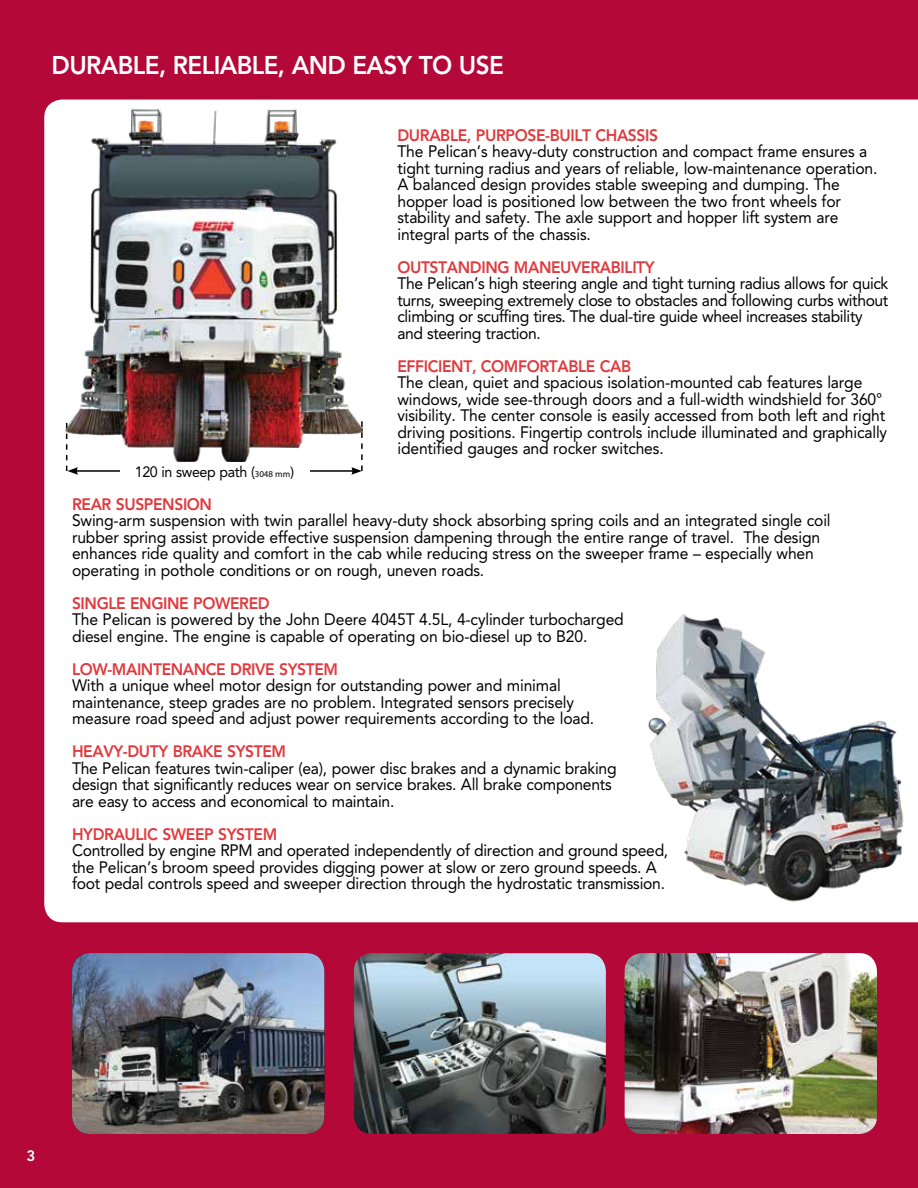
<style>
.page{position:relative;width:918px;height:1188px;background:#b30838}
.page>*{position:absolute;margin:0;border:0;box-sizing:border-box;transform-origin:0 0}
.t1{font:800 25.5px "Avenir LT Std";letter-spacing:-.025em;color:#fff;scale:.95 1}
.t2{font:16.5px/16.5px "Avenir LT Std";letter-spacing:-.01em;color:#000;scale:.95 1}
.t3{font:800 16.5px "Avenir LT Std";letter-spacing:-.025em;color:#e03a3e;scale:.95 1}
.t4{font:15px "Avenir LT Std";letter-spacing:-.025em;color:#000;scale:.95 1}
.t5{font:800 15px "Avenir LT Std";color:#fff}
.s1{font-family:"Myriad";font-size:9px}
.s2{font-family:"Myriad"}
</style>
<div class="page">
<div style="left:44px;top:100px;width:874px;height:822px;background:#fff"></div>
<img style="left:66px;top:109px;width:297px;height:352px">
<hr style="left:76px;top:470px;width:278px;height:2px;background:#000">
<svg style="left:66px;top:423px;width:12px;height:52px"></svg>
<div style="left:120px;top:465px;width:189px;height:12px;background:#fff"></div>
<svg style="left:351px;top:421px;width:12px;height:54px"></svg>
<img style="left:625px;top:953px;width:252px;height:181px">
<img style="left:354px;top:953px;width:252px;height:181px">
<img style="left:626px;top:608px;width:287px;height:300px">
<img style="left:72px;top:953px;width:252px;height:181px">
<h1 class="t1" style="left:52px;top:50px;width:478px">DURABLE, RELIABLE, AND EASY TO USE</h1>
<p class="t4" style="left:135px;top:463px;width:170px">120 in sweep path (<span class="s1">3048 mm</span><span class="s2">)</span></p>
<p class="t3" style="left:397px;top:125px;width:276px">DURABLE, PURPOSE-BUILT CHASSIS</p>
<p class="t2" style="left:397px;top:144px;width:507px">The Pelican’s heavy-duty construction and compact frame ensures a tight turning radius and years of reliable, low-maintenance operation.<br>A balanced design provides stable sweeping and dumping. The hopper load is positioned low between the two front wheels for stability and safety. The axle support and hopper lift system are integral parts of the chassis.</p>
<p class="t3" style="left:397px;top:257px;width:272px">OUTSTANDING MANEUVERABILITY</p>
<p class="t2" style="left:397px;top:276px;width:518px">The Pelican’s high steering angle and tight turning radius allows for quick turns, sweeping extremely close to obstacles and following curbs without climbing or scuffing tires. The dual-tire guide wheel increases stability and steering traction.</p>
<p class="t3" style="left:397px;top:356px;width:248px">EFFICIENT, COMFORTABLE CAB</p>
<p class="t2" style="left:397px;top:375px;width:517px">The clean, quiet and spacious isolation-mounted cab features large windows, wide see-through doors and a full-width windshield for 360° visibility. The center console is easily accessed from both left and right driving positions. Fingertip controls include illuminated and graphically identified gauges and rocker switches.</p>
<p class="t3" style="left:72px;top:494px;width:149px">REAR SUSPENSION</p>
<p class="t2" style="left:72px;top:512px;width:800px">Swing-arm suspension with twin parallel heavy-duty shock absorbing spring coils and an integrated single coil rubber spring assist provide effective suspension dampening through the entire range of travel. The design enhances ride quality and comfort in the cab while reducing stress on the sweeper frame – especially when operating in pothole conditions or on rough, uneven roads.</p>
<p class="t3" style="left:72px;top:593px;width:210px">SINGLE ENGINE POWERED</p>
<p class="t2" style="left:72px;top:611px;width:582px">The Pelican is powered by the John Deere 4045T 4.5L, 4-cylinder turbocharged diesel engine. The engine is capable of operating on bio-diesel up to B20.</p>
<p class="t3" style="left:72px;top:659px;width:282px">LOW-MAINTENANCE DRIVE SYSTEM</p>
<p class="t2" style="left:72px;top:677px;width:551px">With a unique wheel motor design for outstanding power and minimal maintenance, steep grades are no problem. Integrated sensors precisely measure road speed and adjust power requirements according to the load.</p>
<p class="t3" style="left:72px;top:742px;width:227px">HEAVY-DUTY BRAKE SYSTEM</p>
<p class="t2" style="left:72px;top:760px;width:575px">The Pelican features twin-caliper (ea), power disc brakes and a dynamic braking design that significantly reduces wear on service brakes. All brake components are easy to access and economical to maintain.</p>
<p class="t3" style="left:72px;top:824px;width:217px">HYDRAULIC SWEEP SYSTEM</p>
<p class="t2" style="left:72px;top:842px;width:629px">Controlled by engine RPM and operated independently of direction and ground speed, the Pelican’s broom speed provides digging power at slow or zero ground speeds. A foot pedal controls speed and sweeper direction through the hydrostatic transmission.</p>
<p class="t5" style="left:27px;top:1147px;width:10px">3</p>
</div>
